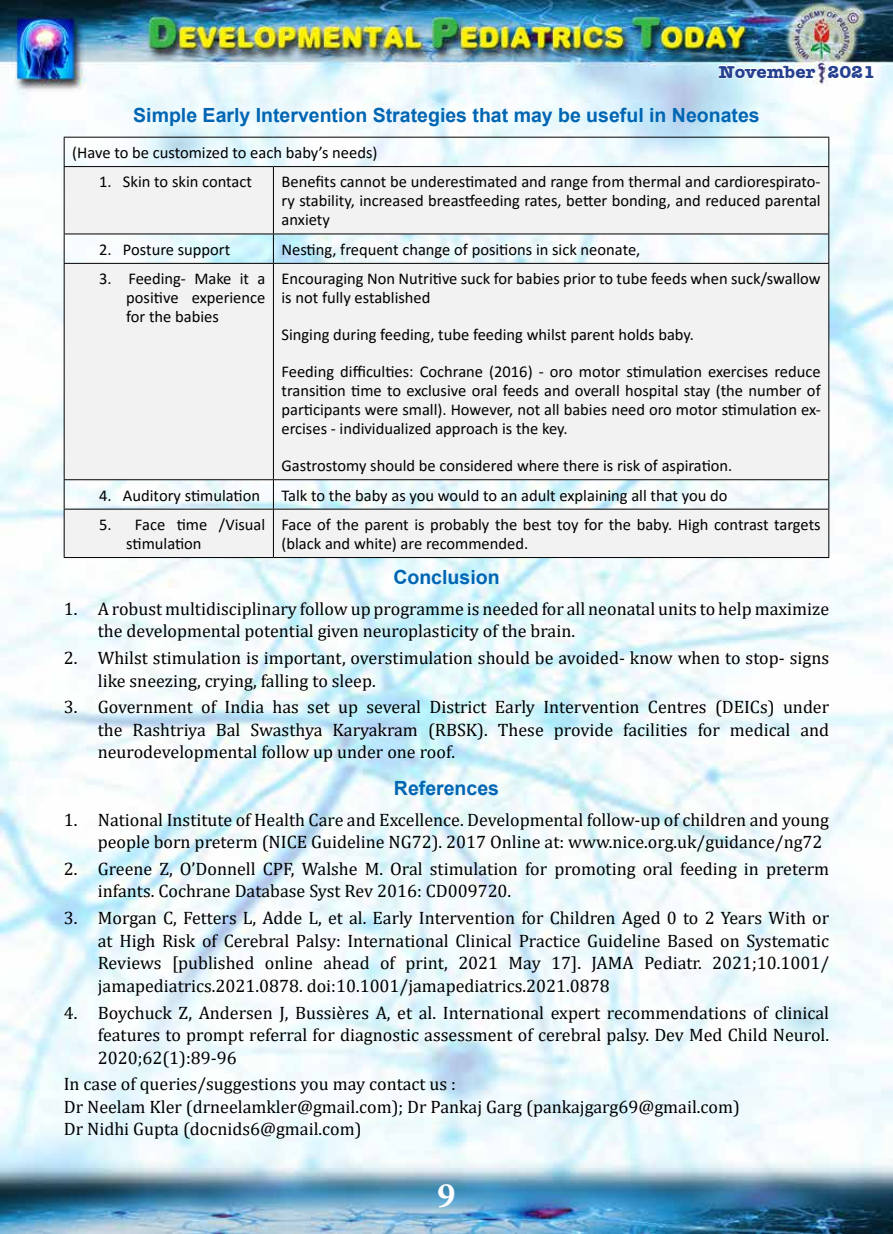
<style>
.page{position:relative;width:893px;height:1234px;background:#fff}
.page>*{position:absolute;margin:0;border:0;box-sizing:border-box;transform-origin:0 0}
.t1{font:700 36px "Minion Pro";color:#fff}
.t2{font:700 19.5px "Arial";color:#0065b2}
.t3{font:18px/22.5px "Cambria";color:#000}
.t4{font:700 18px "Amer Typewriter IT Cby BT";color:#25408f}
.t5{font:16.5px/18.9px "Calibri";color:#000;text-align:justify}
</style>
<div class="page">
<img style="left:0;top:0;width:893px;height:1233px">
<img style="left:717px;top:0;width:100px;height:148px">
<svg style="left:826px;top:64px;width:50px;height:16px"></svg>
<svg style="left:65px;top:167px;width:763px;height:390px;fill:#f2f2f2"></svg>
<hr style="left:64px;top:137px;width:209px;height:1px;background:#000">
<svg style="left:64px;top:137px;width:1px;height:29px"></svg>
<hr style="left:273px;top:137px;width:556px;height:1px;background:#000">
<svg style="left:828px;top:137px;width:1px;height:29px"></svg>
<hr style="left:64px;top:166px;width:209px;height:1px;background:#000">
<hr style="left:64px;top:167px;width:1px;height:66px;background:#000">
<hr style="left:273px;top:166px;width:556px;height:1px;background:#000">
<hr style="left:273px;top:167px;width:1px;height:66px;background:#000">
<hr style="left:828px;top:167px;width:1px;height:66px;background:#000">
<hr style="left:64px;top:233px;width:209px;height:1px;background:#000">
<svg style="left:64px;top:234px;width:1px;height:29px"></svg>
<hr style="left:273px;top:233px;width:556px;height:1px;background:#000">
<svg style="left:273px;top:234px;width:1px;height:29px"></svg>
<svg style="left:828px;top:234px;width:1px;height:29px"></svg>
<hr style="left:64px;top:263px;width:209px;height:1px;background:#000">
<hr style="left:64px;top:264px;width:1px;height:215px;background:#000">
<hr style="left:273px;top:263px;width:556px;height:1px;background:#000">
<hr style="left:273px;top:264px;width:1px;height:215px;background:#000">
<hr style="left:828px;top:264px;width:1px;height:215px;background:#000">
<hr style="left:64px;top:479px;width:209px;height:1px;background:#000">
<svg style="left:64px;top:480px;width:1px;height:28px"></svg>
<hr style="left:273px;top:479px;width:556px;height:1px;background:#000">
<svg style="left:273px;top:480px;width:1px;height:28px"></svg>
<svg style="left:828px;top:480px;width:1px;height:28px"></svg>
<hr style="left:64px;top:508px;width:209px;height:1px;background:#000">
<hr style="left:64px;top:509px;width:1px;height:48px;background:#000">
<hr style="left:273px;top:508px;width:556px;height:1px;background:#000">
<hr style="left:273px;top:509px;width:1px;height:48px;background:#000">
<hr style="left:828px;top:509px;width:1px;height:48px;background:#000">
<hr style="left:64px;top:557px;width:209px;height:1px;background:#000">
<hr style="left:273px;top:557px;width:556px;height:1px;background:#000">
<p class="t4" style="left:719px;top:60px;width:158px">November 2021</p>
<p class="t2" style="left:133px;top:102px;width:628px">Simple Early Intervention Strategies that may be useful in Neonates</p>
<p class="t5" style="left:72px;top:143px;width:307px">(Have to be customized to each baby’s needs)</p>
<p class="t5" style="left:99px;top:172px;width:154px">1. Skin to skin contact</p>
<p class="t5" style="left:281px;top:172px;width:541px">Benefits cannot be underestimated and range from thermal and cardiorespirato&shy;ry stability, increased breastfeeding rates, better bonding, and reduced parental anxiety</p>
<p class="t5" style="left:99px;top:239px;width:132px">2. Posture support</p>
<p class="t5" style="left:281px;top:239px;width:360px">Nesting, frequent change of positions in sick neonate,</p>
<p class="t5" style="left:126px;top:269px;width:141px;text-indent:-27px">3. Feeding- Make it a positive experience for the babies</p>
<p class="t5" style="left:281px;top:269px;width:541px">Encouraging Non Nutritive suck for babies prior to tube feeds when suck/swallow is not fully established</p>
<p class="t5" style="left:281px;top:325px;width:414px">Singing during feeding, tube feeding whilst parent holds baby.</p>
<p class="t5" style="left:281px;top:362px;width:541px">Feeding difficulties: Cochrane (2016) - oro motor stimulation exercises reduce transition time to exclusive oral feeds and overall hospital stay (the number of participants were small). However, not all babies need oro motor stimulation ex&shy;ercises - individualized approach is the key.</p>
<p class="t5" style="left:281px;top:456px;width:452px">Gastrostomy should be considered where there is risk of aspiration.</p>
<p class="t5" style="left:99px;top:485px;width:162px">4. Auditory stimulation</p>
<p class="t5" style="left:281px;top:485px;width:448px">Talk to the baby as you would to an adult explaining all that you do</p>
<p class="t5" style="left:126px;top:514px;width:141px;text-indent:-27px">5. Face time /Visual stimulation</p>
<p class="t5" style="left:281px;top:514px;width:541px">Face of the parent is probably the best toy for the baby. High contrast targets (black and white) are recommended.</p>
<p class="t2" style="left:393px;top:563px;width:108px">Conclusion</p>
<p class="t3" style="left:98px;top:597px;width:733px;text-indent:-34px">1. A robust multidisciplinary follow up programme is needed for all neonatal units to help maximize the developmental potential given neuroplasticity of the brain.</p>
<p class="t3" style="left:98px;top:646px;width:733px;text-indent:-34px">2. Whilst stimulation is important, overstimulation should be avoided- know when to stop- signs like sneezing, crying, falling to sleep.</p>
<p class="t3" style="left:98px;top:695px;width:733px;text-align:justify;text-indent:-34px">3. Government of India has set up several District Early Intervention Centres (DEICs) under the Rashtriya Bal Swasthya Karyakram (RBSK). These provide facilities for medical and neurodevelopmental follow up under one roof.</p>
<p class="t2" style="left:394px;top:773px;width:107px">References</p>
<p class="t3" style="left:98px;top:808px;width:733px;text-indent:-34px">1. National Institute of Health Care and Excellence. Developmental follow-up of children and young people born preterm (NICE Guideline NG72). 2017 Online at: www.nice.org.uk/guidance/ng72</p>
<p class="t3" style="left:98px;top:857px;width:733px;text-indent:-34px">2. Greene Z, O’Donnell CPF, Walshe M. Oral stimulation for promoting oral feeding in preterm infants. Cochrane Database Syst Rev 2016: CD009720.</p>
<p class="t3" style="left:98px;top:906px;width:733px;text-align:justify;text-indent:-34px">3. Morgan C, Fetters L, Adde L, et al. Early Intervention for Children Aged 0 to 2 Years With or at High Risk of Cerebral Palsy: International Clinical Practice Guideline Based on Systematic Reviews [published online ahead of print, 2021 May 17]. JAMA Pediatr. 2021;10.1001/ jamapediatrics.2021.0878. doi:10.1001/jamapediatrics.2021.0878</p>
<p class="t3" style="left:98px;top:1000px;width:733px;text-align:justify;text-indent:-34px">4. Boychuck Z, Andersen J, Bussières A, et al. International expert recommendations of clinical features to prompt referral for diagnostic assessment of cerebral palsy. Dev Med Child Neurol.<br>2020;62(1):89-96</p>
<p class="t3" style="left:64px;top:1072px;width:678px">In case of queries/suggestions you may contact us :<br>Dr Neelam Kler (drneelamkler@gmail.com); Dr Pankaj Garg (pankajgarg69@gmail.com)<br>Dr Nidhi Gupta (docnids6@gmail.com)</p>
<h1 class="t1" style="left:437px;top:1169px;width:19px">9</h1>
</div>
